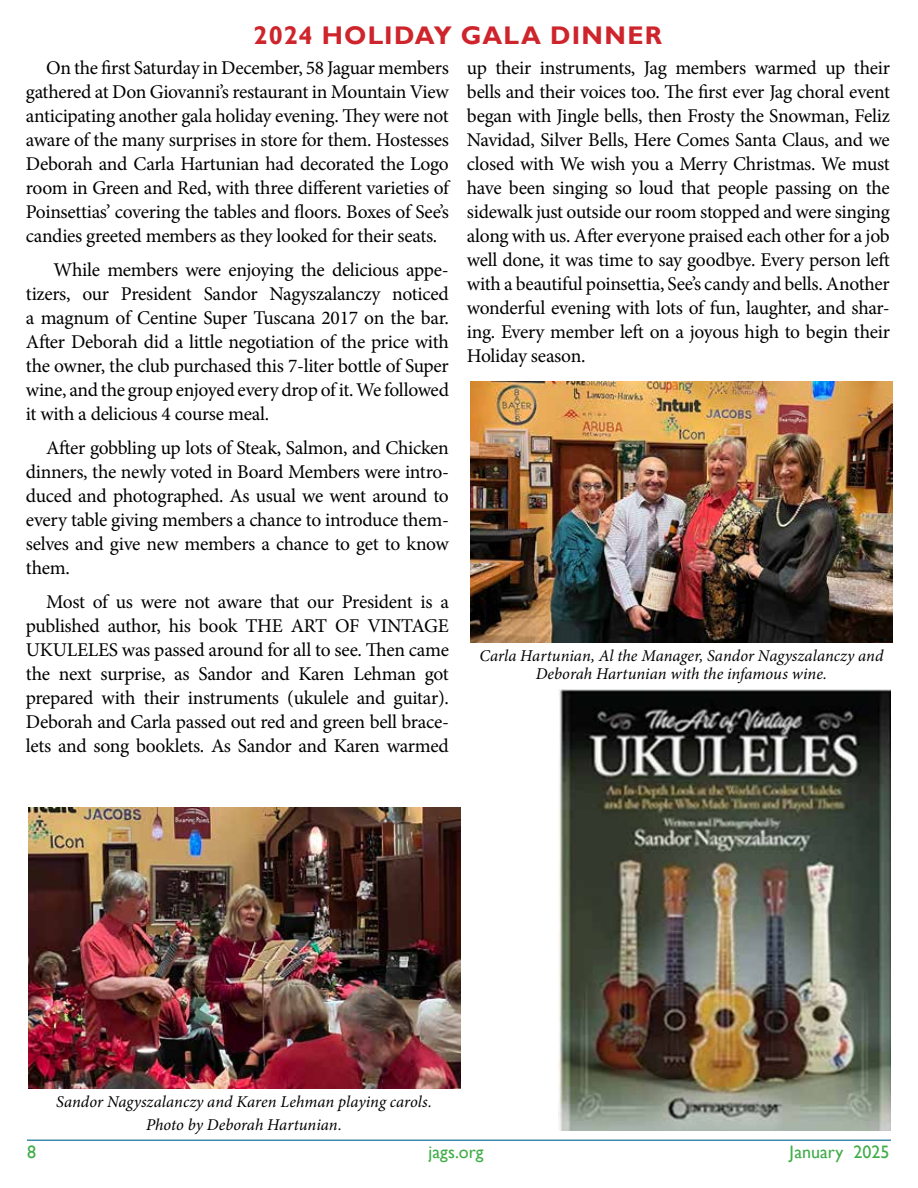
<style>
.page{position:relative;width:918px;height:1188px;background:#fff}
.page>*{position:absolute;margin:0;border:0;box-sizing:border-box;transform-origin:0 0}
.t1{font:700 25.5px "Gill Sans";letter-spacing:.045em;color:#ce242b}
.t2{font:19.5px/24px "Minion Pro";letter-spacing:-.015em;color:#000;text-align:justify}
.t3{font:18px "Gill Sans";letter-spacing:.005em;color:#41ad49}
.t4{font:italic 16.5px/22.6px "Minion Pro";color:#000;text-align:center}
</style>
<div class="page">
<hr style="left:27px;top:1140px;width:864px;height:1px;background:#006391">
<img style="left:558px;top:689px;width:333px;height:441px">
<img style="left:28px;top:808px;width:432px;height:281px">
<img style="left:471px;top:381px;width:421px;height:262px">
<h1 class="t1" style="left:254px;top:20px;width:410px">2024 HOLIDAY GALA DINNER</h1>
<p class="t2" style="left:26px;top:56px;width:425px;text-indent:20px">On the first Saturday in December, 58 Jaguar members gathered at Don Giovanni’s restaurant in Mountain View anticipating another gala holiday evening. They were not aware of the many surprises in store for them. Hostesses Deborah and Carla Hartunian had decorated the Logo room in Green and Red, with three different varieties of Poinsettias’ covering the tables and floors. Boxes of See’s candies greeted members as they looked for their seats.</p>
<p class="t2" style="left:26px;top:258px;width:425px;text-indent:28px">While members were enjoying the delicious appe&shy;tizers, our President Sandor Nagyszalanczy noticed a magnum of Centine Super Tuscana 2017 on the bar.<br>After Deborah did a little negotiation of the price with the owner, the club purchased this 7-liter bottle of Super wine, and the group enjoyed every drop of it. We followed it with a delicious 4 course meal.</p>
<p class="t2" style="left:26px;top:436px;width:425px;text-indent:20px">After gobbling up lots of Steak, Salmon, and Chicken dinners, the newly voted in Board Members were intro&shy;duced and photographed. As usual we went around to every table giving members a chance to introduce them&shy;selves and give new members a chance to get to know them.</p>
<p class="t2" style="left:26px;top:589px;width:425px;text-indent:20px">Most of us were not aware that our President is a published author, his book THE ART OF VINTAGE UKULELES was passed around for all to see. Then came the next surprise, as Sandor and Karen Lehman got prepared with their instruments (ukulele and guitar).<br>Deborah and Carla passed out red and green bell brace&shy;lets and song booklets. As Sandor and Karen warmed</p>
<p class="t2" style="left:467px;top:56px;width:425px">up their instruments, Jag members warmed up their bells and their voices too. The first ever Jag choral event began with Jingle bells, then Frosty the Snowman, Feliz Navidad, Silver Bells, Here Comes Santa Claus, and we closed with We wish you a Merry Christmas. We must have been singing so loud that people passing on the sidewalk just outside our room stopped and were singing along with us. After everyone praised each other for a job well done, it was time to say goodbye. Every person left with a beautiful poinsettia, See’s candy and bells. Another wonderful evening with lots of fun, laughter, and shar&shy;ing. Every member left on a joyous high to begin their Holiday season.</p>
<p class="t4" style="left:479px;top:647px;width:405px;line-height:18px">Carla Hartunian, Al the Manager, Sandor Nagyszalanczy and<br>Deborah Hartunian with the infamous wine.</p>
<p class="t4" style="left:56px;top:1091px;width:377px">Sandor Nagyszalanczy and Karen Lehman playing carols.<br>Photo by Deborah Hartunian.</p>
<p class="t3" style="left:27px;top:1141px;width:10px">8</p>
<p class="t3" style="left:428px;top:1141px;width:57px">jags.org</p>
<p class="t3" style="left:790px;top:1141px;width:101px">January 2025</p>
</div>
